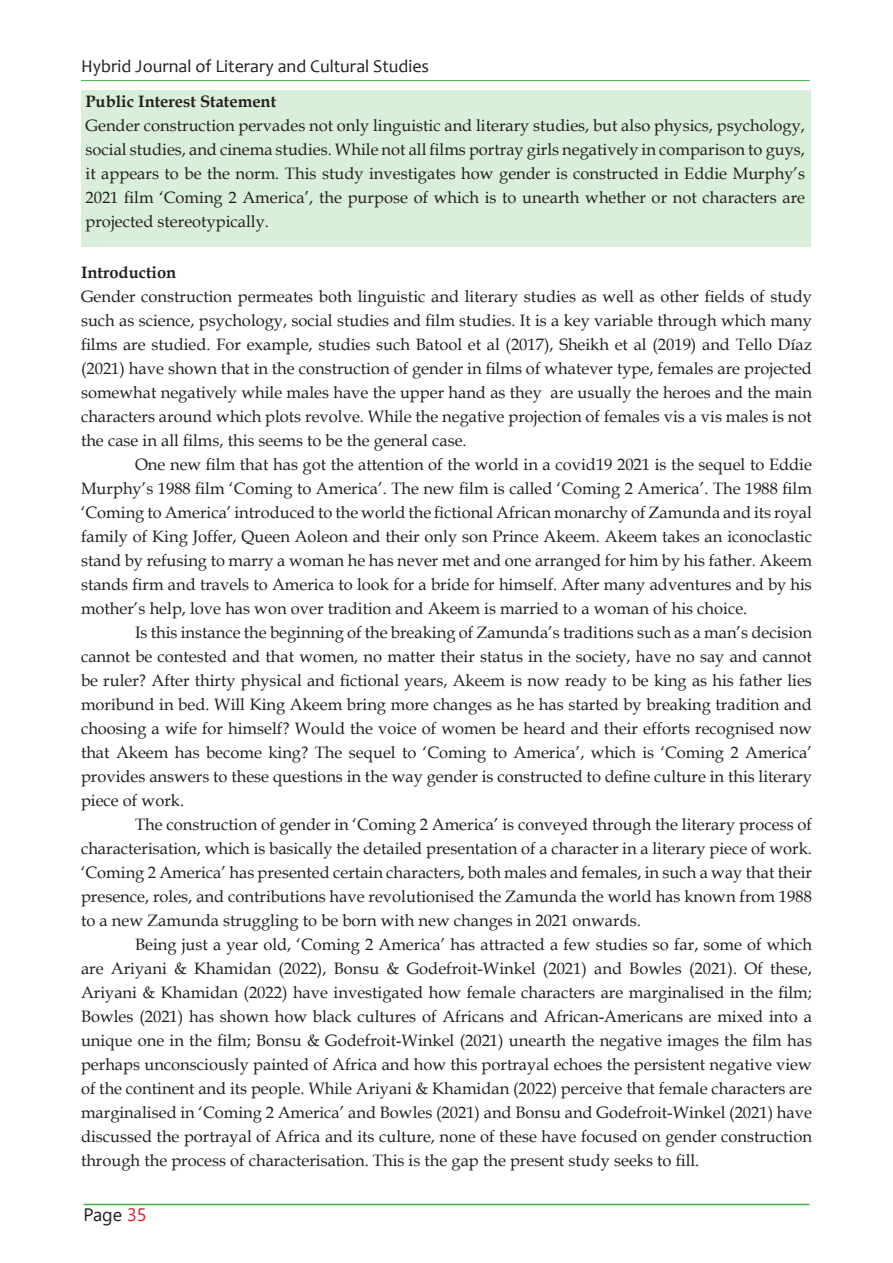
<style>
.page{position:relative;width:893px;height:1263px;background:#fff}
.page>*{position:absolute;margin:0;border:0;box-sizing:border-box;transform-origin:0 0}
.t1{font:18px "Candara";color:#231f20}
.t2{font:18px "Segoe UI";color:#231f20}
.t3{font:16.5px/24px "Book Antiqua";color:#231f20;text-align:justify}
.t4{font:700 16.5px "Book Antiqua";color:#231f20}
.s1{color:#d1232a}
</style>
<div class="page">
<hr style="left:84px;top:1204px;width:725px;height:1px;background:#40ae49">
<hr style="left:81px;top:80px;width:729px;height:1px;background:#40ae49">
<div style="left:81px;top:90px;width:729px;height:156px;background:#d9efdb"></div>
<p class="t1" style="left:81px;top:55px;width:350px">Hybrid Journal of Literary and Cultural Studies</p>
<p class="t4" style="left:86px;top:90px;width:192px">Public Interest Statement</p>
<p class="t3" style="left:86px;top:113px;width:721px">Gender construction pervades not only linguistic and literary studies, but also physics, psychology, social studies, and cinema studies. While not all films portray girls negatively in comparison to guys, it appears to be the norm. This study investigates how gender is constructed in Eddie Murphy’s 2021 film ‘Coming 2 America’, the purpose of which is to unearth whether or not characters are projected stereotypically.</p>
<p class="t4" style="left:81px;top:261px;width:97px">Introduction</p>
<p class="t3" style="left:81px;top:284px;width:732px">Gender construction permeates both linguistic and literary studies as well as other fields of study such as science, psychology, social studies and film studies. It is a key variable through which many films are studied. For example, studies such Batool et al (2017), Sheikh et al (2019) and Tello Díaz (2021) have shown that in the construction of gender in films of whatever type, females are projected somewhat negatively while males have the upper hand as they are usually the heroes and the main characters around which plots revolve. While the negative projection of females vis a vis males is not the case in all films, this seems to be the general case.</p>
<p class="t3" style="left:81px;top:452px;width:732px;text-indent:54px">One new film that has got the attention of the world in a covid19 2021 is the sequel to Eddie Murphy’s 1988 film ‘Coming to America’. The new film is called ‘Coming 2 America’. The 1988 film ‘Coming to America’ introduced to the world the fictional African monarchy of Zamunda and its royal family of King Joffer, Queen Aoleon and their only son Prince Akeem. Akeem takes an iconoclastic stand by refusing to marry a woman he has never met and one arranged for him by his father. Akeem stands firm and travels to America to look for a bride for himself. After many adventures and by his mother’s help, love has won over tradition and Akeem is married to a woman of his choice.</p>
<p class="t3" style="left:81px;top:620px;width:732px;text-indent:54px">Is this instance the beginning of the breaking of Zamunda’s traditions such as a man’s decision cannot be contested and that women, no matter their status in the society, have no say and cannot be ruler? After thirty physical and fictional years, Akeem is now ready to be king as his father lies moribund in bed. Will King Akeem bring more changes as he has started by breaking tradition and choosing a wife for himself? Would the voice of women be heard and their efforts recognised now that Akeem has become king? The sequel to ‘Coming to America’, which is ‘Coming 2 America’ provides answers to these questions in the way gender is constructed to define culture in this literary piece of work.</p>
<p class="t3" style="left:81px;top:812px;width:732px;text-indent:54px">The construction of gender in ‘Coming 2 America’ is conveyed through the literary process of characterisation, which is basically the detailed presentation of a character in a literary piece of work. ‘Coming 2 America’ has presented certain characters, both males and females, in such a way that their presence, roles, and contributions have revolutionised the Zamunda the world has known from 1988 to a new Zamunda struggling to be born with new changes in 2021 onwards.</p>
<p class="t3" style="left:81px;top:932px;width:732px;text-indent:54px">Being just a year old, ‘Coming 2 America’ has attracted a few studies so far, some of which are Ariyani &amp; Khamidan (2022), Bonsu &amp; Godefroit-Winkel (2021) and Bowles (2021). Of these, Ariyani &amp; Khamidan (2022) have investigated how female characters are marginalised in the film; Bowles (2021) has shown how black cultures of Africans and African-Americans are mixed into a unique one in the film; Bonsu &amp; Godefroit-Winkel (2021) unearth the negative images the film has perhaps unconsciously painted of Africa and how this portrayal echoes the persistent negative view of the continent and its people. While Ariyani &amp; Khamidan (2022) perceive that female characters are marginalised in ‘Coming 2 America’ and Bowles (2021) and Bonsu and Godefroit-Winkel (2021) have discussed the portrayal of Africa and its culture, none of these have focused on gender construction through the process of characterisation. This is the gap the present study seeks to fill.</p>
<p class="t2" style="left:84px;top:1198px;width:64px">Page <span class="s1">35</span></p>
</div>
